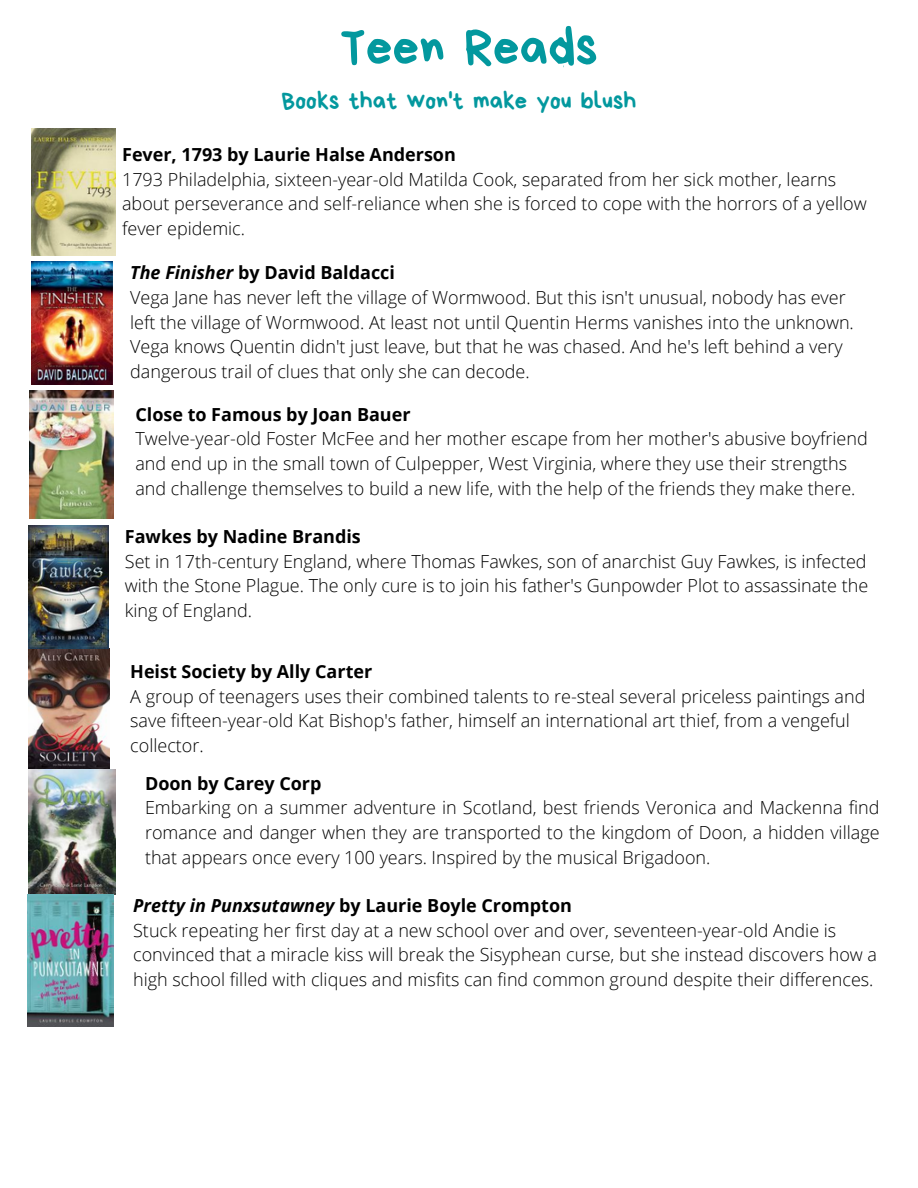
<style>
.page{position:relative;width:918px;height:1188px;background:#fff}
.page>*{position:absolute;margin:0;border:0;box-sizing:border-box;transform-origin:0 0}
.t1{font:52.65px "Bryndan Write";color:#03989e}
.t2{font:24.45px "Bryndan Write";color:#03989e}
.t3{font:300 18px/24.8px "Open Sans";color:#000}
.t4{font:700 18px "Open Sans";color:#000}
.s1{font-style:italic}
</style>
<div class="page">
<img style="left:30px;top:391px;width:84px;height:128px">
<img style="left:31px;top:129px;width:85px;height:127px">
<img style="left:29px;top:648px;width:81px;height:122px">
<img style="left:29px;top:770px;width:86px;height:125px">
<img style="left:27px;top:895px;width:87px;height:131px">
<img style="left:29px;top:526px;width:79px;height:122px">
<img style="left:31px;top:262px;width:81px;height:122px">
<p class="t1" style="left:340px;top:21px;width:260px">Teen Reads</p>
<p class="t2" style="left:282px;top:89px;width:356px">Books that won't make you blush</p>
<p class="t4" style="left:122px;top:142px;width:335px">Fever, 1793 by Laurie Halse Anderson</p>
<p class="t3" style="left:122px;top:166px;width:746px">1793 Philadelphia, sixteen-year-old Matilda Cook, separated from her sick mother, learns about perseverance and self-reliance when she is forced to cope with the horrors of a yellow fever epidemic.</p>
<p class="t4" style="left:130px;top:260px;width:266px"><span class="s1">The Finisher</span> by David Baldacci</p>
<p class="t3" style="left:130px;top:285px;width:725px">Vega Jane has never left the village of Wormwood. But this isn't unusual, nobody has ever left the village of Wormwood. At least not until Quentin Herms vanishes into the unknown.<br>Vega knows Quentin didn't just leave, but that he was chased. And he's left behind a very dangerous trail of clues that only she can decode.</p>
<p class="t4" style="left:135px;top:401px;width:277px">Close to Famous by Joan Bauer</p>
<p class="t3" style="left:135px;top:426px;width:734px">Twelve-year-old Foster McFee and her mother escape from her mother's abusive boyfriend and end up in the small town of Culpepper, West Virginia, where they use their strengths and challenge themselves to build a new life, with the help of the friends they make there.</p>
<p class="t4" style="left:125px;top:524px;width:237px">Fawkes by Nadine Brandis</p>
<p class="t3" style="left:125px;top:548px;width:745px;text-align:justify">Set in 17th-century England, where Thomas Fawkes, son of anarchist Guy Fawkes, is infected with the Stone Plague. The only cure is to join his father's Gunpowder Plot to assassinate the king of England.</p>
<p class="t4" style="left:130px;top:659px;width:244px">Heist Society by Ally Carter</p>
<p class="t3" style="left:130px;top:683px;width:737px">A group of teenagers uses their combined talents to re-steal several priceless paintings and save fifteen-year-old Kat Bishop's father, himself an international art thief, from a vengeful collector.</p>
<p class="t4" style="left:145px;top:770px;width:178px">Doon by Carey Corp</p>
<p class="t3" style="left:145px;top:795px;width:736px;text-align:justify">Embarking on a summer adventure in Scotland, best friends Veronica and Mackenna find romance and danger when they are transported to the kingdom of Doon, a hidden village that appears once every 100 years. Inspired by the musical Brigadoon.</p>
<p class="t4" style="left:133px;top:893px;width:440px"><span class="s1">Pretty in Punxsutawney</span> by Laurie Boyle Crompton</p>
<p class="t3" style="left:133px;top:917px;width:745px">Stuck repeating her first day at a new school over and over, seventeen-year-old Andie is convinced that a miracle kiss will break the Sisyphean curse, but she instead discovers how a high school filled with cliques and misfits can find common ground despite their differences.</p>
</div>
